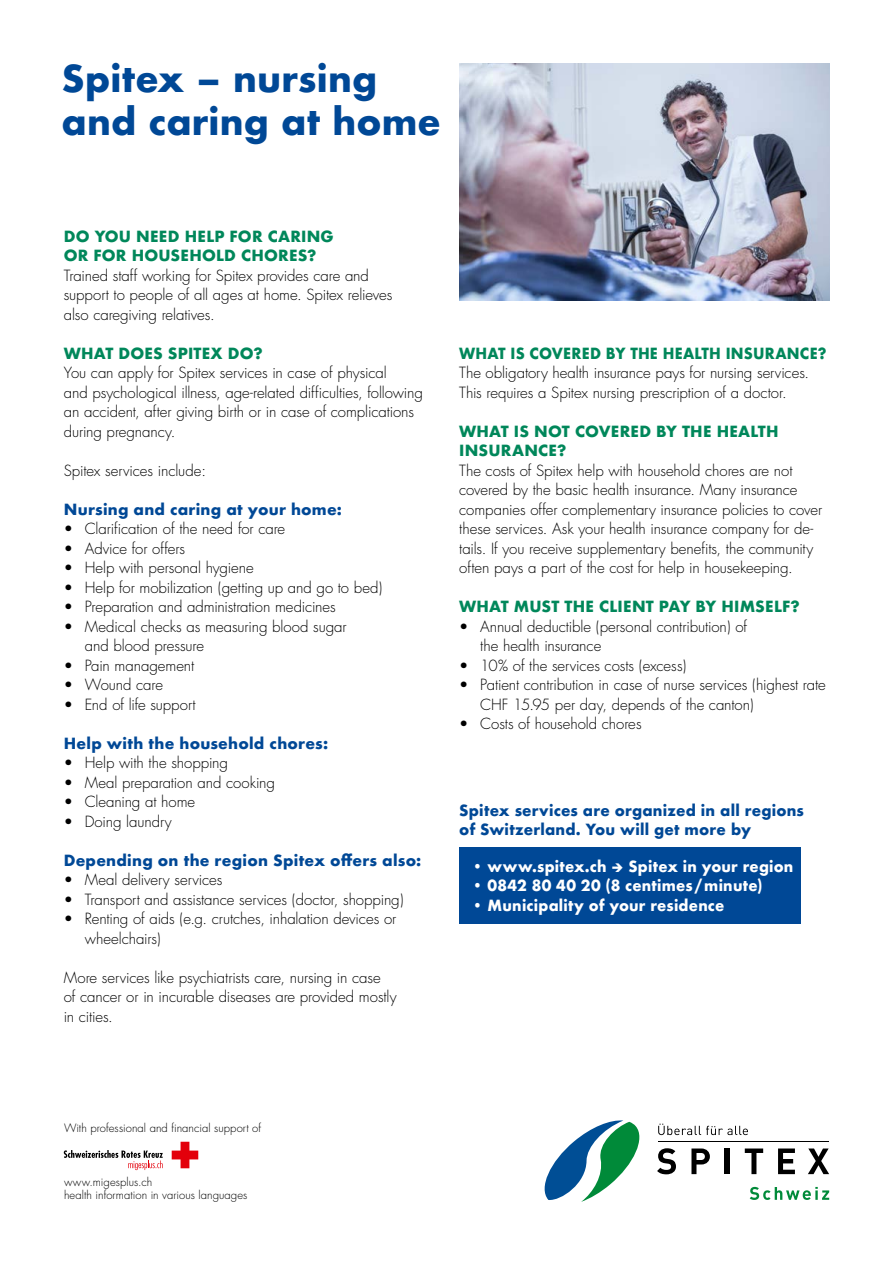
<style>
.page{position:relative;width:893px;height:1263px;background:#fff}
.page>*{position:absolute;margin:0;border:0;box-sizing:border-box;transform-origin:0 0}
.t1{font:700 36px/43.2px "Futura";letter-spacing:.005em;color:#004896}
.t2{font:300 15px/19.5px "Futura";letter-spacing:-.005em;color:#000}
.t3{font:700 15px/19.5px "Futura";letter-spacing:.015em;color:#004896}
.t4{font:700 15px/19.5px "Futura";letter-spacing:.01em;color:#00875a}
.t5{font:700 15px "Futura";letter-spacing:.02em;color:#fff;scale:.95 1}
.t6{font:700 15px "Futura";letter-spacing:.01em;color:#00875a;scale:.94 1}
.t7{font:300 11.25px/13.5px "Futura";letter-spacing:.005em;color:#000}
</style>
<div class="page">
<img style="left:459px;top:64px;width:370px;height:237px">
<div style="left:459px;top:847px;width:341px;height:77px;background:#004896"></div>
<svg style="left:172px;top:1142px;width:26px;height:26px"></svg>
<svg style="left:64px;top:1150px;width:99px;height:20px"></svg>
<svg style="left:545px;top:1120px;width:95px;height:82px"></svg>
<svg style="left:750px;top:1187px;width:79px;height:13px"></svg>
<svg style="left:657px;top:1148px;width:19px;height:26px"></svg>
<svg style="left:691px;top:1148px;width:19px;height:26px"></svg>
<div style="left:725px;top:1148px;width:5px;height:26px;background:#000"></div>
<svg style="left:745px;top:1148px;width:18px;height:26px"></svg>
<svg style="left:778px;top:1148px;width:17px;height:26px"></svg>
<svg style="left:808px;top:1148px;width:21px;height:26px"></svg>
<hr style="left:658px;top:1141px;width:171px;height:1px;background:#000">
<svg style="left:658px;top:1124px;width:90px;height:11px"></svg>
<h1 class="t1" style="left:62px;top:56px;width:381px">Spitex – nursing and caring at home</h1>
<p class="t4" style="left:64px;top:226px;width:271px">DO YOU NEED HELP FOR CARING<br>OR FOR HOUSEHOLD CHORES?</p>
<p class="t2" style="left:64px;top:266px;width:330px">Trained staff working for Spitex provides care and support to people of all ages at home. Spitex relieves also caregiving relatives.</p>
<p class="t4" style="left:64px;top:343px;width:201px">WHAT DOES SPITEX DO?</p>
<p class="t2" style="left:64px;top:363px;width:361px">You can apply for Spitex services in case of physical<br>and psychological illness, age-related difficulties, following an accident, after giving birth or in case of complications during pregnancy.</p>
<p class="t2" style="left:64px;top:461px;width:144px">Spitex services include:</p>
<p class="t3" style="left:64px;top:499px;width:280px">Nursing and caring at your home:</p>
<p class="t2" style="left:64px;top:519px;width:223px">• Clarification of the need for care</p>
<p class="t2" style="left:64px;top:539px;width:123px">• Advice for offers</p>
<p class="t2" style="left:64px;top:558px;width:191px">• Help with personal hygiene</p>
<p class="t2" style="left:64px;top:578px;width:320px">• Help for mobilization (getting up and go to bed)</p>
<p class="t2" style="left:64px;top:597px;width:274px">• Preparation and administration medicines</p>
<p class="t2" style="left:85px;top:617px;width:263px;text-indent:-21px">• Medical checks as measuring blood sugar and blood pressure</p>
<p class="t2" style="left:64px;top:656px;width:132px">• Pain management</p>
<p class="t2" style="left:64px;top:675px;width:101px">• Wound care</p>
<p class="t2" style="left:64px;top:695px;width:133px">• End of life support</p>
<p class="t3" style="left:64px;top:733px;width:266px">Help with the household chores:</p>
<p class="t2" style="left:64px;top:753px;width:166px">• Help with the shopping</p>
<p class="t2" style="left:64px;top:773px;width:213px">• Meal preparation and cooking</p>
<p class="t2" style="left:64px;top:792px;width:133px">• Cleaning at home</p>
<p class="t2" style="left:64px;top:812px;width:109px">• Doing laundry</p>
<p class="t3" style="left:64px;top:850px;width:359px">Depending on the region Spitex offers also:</p>
<p class="t2" style="left:64px;top:870px;width:160px">• Meal delivery services</p>
<p class="t2" style="left:64px;top:890px;width:341px">• Transport and assistance services (doctor, shopping)</p>
<p class="t2" style="left:85px;top:909px;width:313px;text-indent:-21px">• Renting of aids (e.g. crutches, inhalation devices or wheelchairs)</p>
<p class="t2" style="left:64px;top:968px;width:334px">More services like psychiatrists care, nursing in case<br>of cancer or in incurable diseases are provided mostly in cities.</p>
<p class="t6" style="left:459px;top:342px;width:392px">WHAT IS COVERED BY THE HEALTH INSURANCE?</p>
<p class="t2" style="left:459px;top:363px;width:351px">The obligatory health insurance pays for nursing services.<br>This requires a Spitex nursing prescription of a doctor.</p>
<p class="t4" style="left:459px;top:421px;width:321px">WHAT IS NOT COVERED BY THE HEALTH<br>INSURANCE?</p>
<p class="t2" style="left:459px;top:461px;width:364px">The costs of Spitex help with household chores are not covered by the basic health insurance. Many insurance companies offer complementary insurance policies to cover these services. Ask your health insurance company for de&shy;tails. If you receive supplementary benefits, the community often pays a part of the cost for help in housekeeping.</p>
<p class="t4" style="left:459px;top:597px;width:342px">WHAT MUST THE CLIENT PAY BY HIMSELF?</p>
<p class="t2" style="left:480px;top:617px;width:268px;text-indent:-21px">• Annual deductible (personal contribution) of the health insurance</p>
<p class="t2" style="left:459px;top:656px;width:229px">• 10% of the services costs (excess)</p>
<p class="t2" style="left:480px;top:675px;width:347px;text-indent:-21px">• Patient contribution in case of nurse services (highest rate<br>CHF 15.95 per day, depends of the canton)</p>
<p class="t2" style="left:459px;top:714px;width:184px">• Costs of household chores</p>
<p class="t3" style="left:459px;top:800px;width:346px">Spitex services are organized in all regions of Switzerland. You will get more by</p>
<p class="t5" style="left:472px;top:855px;width:340px">• www.spitex.ch ➔ Spitex in your region</p>
<p class="t5" style="left:472px;top:874px;width:307px">• 0842 80 40 20 (8 centimes/minute)</p>
<p class="t5" style="left:472px;top:894px;width:267px">• Municipality of your residence</p>
<p class="t7" style="left:64px;top:1121px;width:199px">With professional and financial support of</p>
<p class="t7" style="left:64px;top:1175px;width:185px">www.migesplus.ch<br>health information in various languages</p>
</div>
